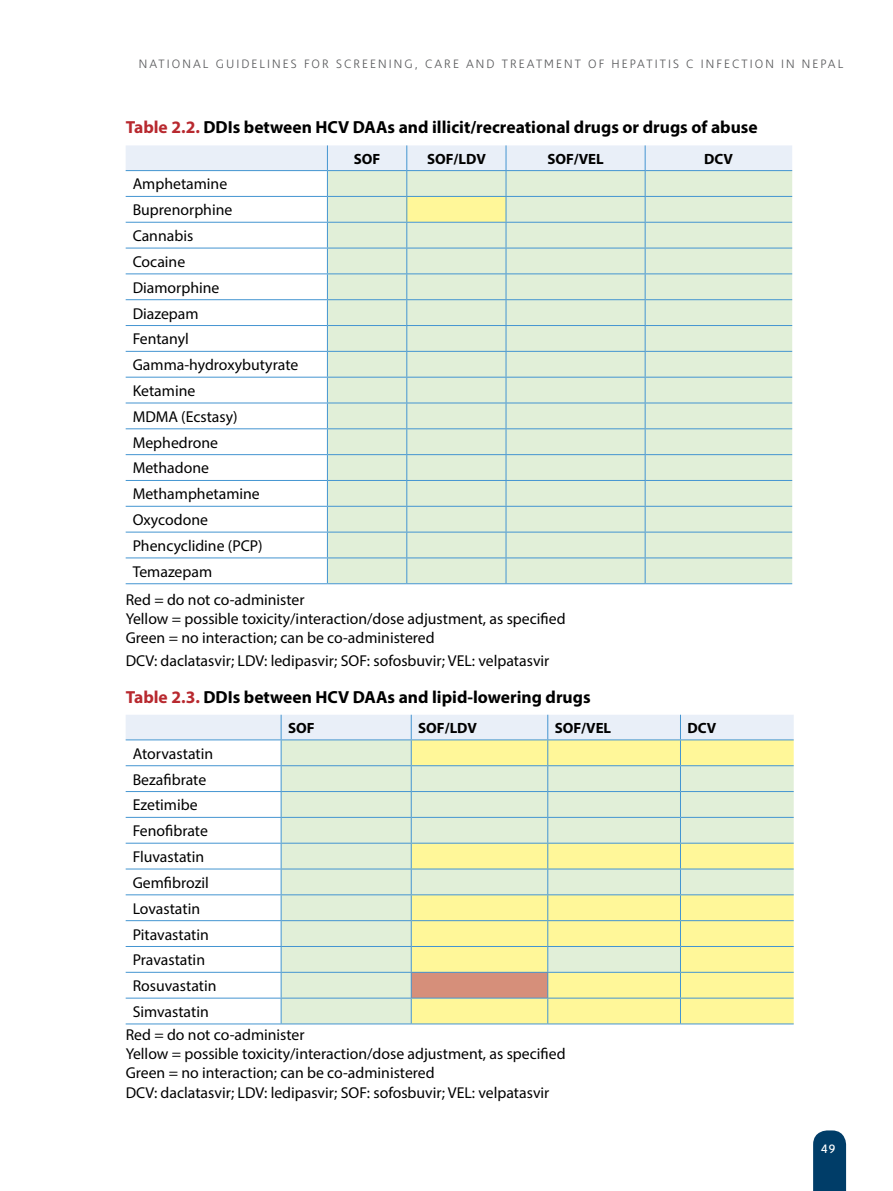
<style>
.page{position:relative;width:893px;height:1191px;background:#fff}
.page>*{position:absolute;margin:0;border:0;box-sizing:border-box;transform-origin:0 0}
.t1{font:700 17.5px "Myriad Pro";color:#000}
.t2{font:15.75px/25.9px "Myriad Pro";color:#000}
.t3{font:700 14.88px "Myriad Pro";color:#000}
.t4{font:300 12.25px "Corisande";letter-spacing:.17em;color:#58595b}
.t5{font:12.25px "Corisande";color:#fff}
.s1{color:#b8292f}
</style>
<div class="page">
<svg style="left:813px;top:1130px;width:33px;height:61px;background:#0c466f"></svg>
<svg style="left:126px;top:145px;width:666px;height:438px"></svg>
<hr style="left:126px;top:583px;width:201px;height:1px;background:#4495d1">
<hr style="left:327px;top:583px;width:80px;height:1px;background:#4495d1">
<hr style="left:407px;top:583px;width:99px;height:1px;background:#4495d1">
<hr style="left:506px;top:583px;width:139px;height:1px;background:#4495d1">
<hr style="left:645px;top:583px;width:147px;height:1px;background:#4495d1">
<svg style="left:126px;top:714px;width:668px;height:309px"></svg>
<hr style="left:126px;top:1023px;width:155px;height:1px;background:#4495d1">
<hr style="left:281px;top:1023px;width:130px;height:1px;background:#4495d1">
<hr style="left:411px;top:1023px;width:137px;height:1px;background:#4495d1">
<hr style="left:548px;top:1023px;width:132px;height:1px;background:#4495d1">
<hr style="left:680px;top:1023px;width:114px;height:1px;background:#4495d1">
<p class="t4" style="left:139px;top:58px;width:706px">NATIONAL GUIDELIN ES FOR SCREEN ING , CARE AN D TREATMENT OF HEPATITIS C IN FECTION IN NEPAL</p>
<p class="t1" style="left:126px;top:116px;width:240px"><span class="s1">Table 2.2.</span> DDIs between HCV DAA</p>
<p class="t1" style="left:388px;top:116px;width:372px">s and illicit/recreational drugs or drugs of abuse</p>
<p class="t3" style="left:354px;top:149px;width:10px">SOF</p>
<p class="t3" style="left:427px;top:149px;width:42px">SOF/LDV</p>
<p class="t3" style="left:547px;top:149px;width:41px">SOF/VEL</p>
<p class="t3" style="left:704px;top:149px;width:11px">DCV</p>
<p class="t2" style="left:133px;top:171px;width:167px">Amphetamine<br>Buprenorphine<br>Cannabis<br>Cocaine<br>Diamorphine<br>Diazepam<br>Fentanyl<br>Gamma-hydroxybutyrate<br>Ketamine<br>MDMA (Ecstasy)<br>Mephedrone<br>Methadone<br>Methamphetamine<br>Oxycodone<br>Phencyclidine (PCP)<br>Temazepam</p>
<p class="t2" style="left:126px;top:589px;width:441px;line-height:19.2px">Red = do not co-administer<br>Yellow = possible toxicity/interaction/dose adjustment, as specified<br>Green = no interaction; can be co-administered</p>
<p class="t2" style="left:126px;top:647px;width:425px">DCV: daclatasvir; LDV: ledipasvir; SOF: sofosbuvir; VEL: velpatasvir</p>
<p class="t1" style="left:126px;top:685px;width:240px"><span class="s1">Table 2.3.</span> DDIs between HCV DAA</p>
<p class="t1" style="left:388px;top:685px;width:205px">s and lipid-lowering drugs</p>
<p class="t3" style="left:288px;top:718px;width:10px">SOF</p>
<p class="t3" style="left:418px;top:718px;width:42px">SOF/LDV</p>
<p class="t3" style="left:555px;top:718px;width:41px">SOF/VEL</p>
<p class="t3" style="left:687px;top:718px;width:11px">DCV</p>
<p class="t2" style="left:133px;top:740px;width:85px">Atorvastatin<br>Bezafibrate<br>Ezetimibe<br>Fenofibrate<br>Fluvastatin<br>Gemfibrozil<br>Lovastatin<br>Pitavastatin<br>Pravastatin<br>Rosuvastatin<br>Simvastatin</p>
<p class="t2" style="left:126px;top:1024px;width:441px;line-height:19.2px">Red = do not co-administer<br>Yellow = possible toxicity/interaction/dose adjustment, as specified Green = no interaction; can be co-administered<br>DCV: daclatasvir; LDV: ledipasvir; SOF: sofosbuvir; VEL: velpatasvir</p>
<p class="t5" style="left:821px;top:1142px;width:16px">49</p>
</div>
